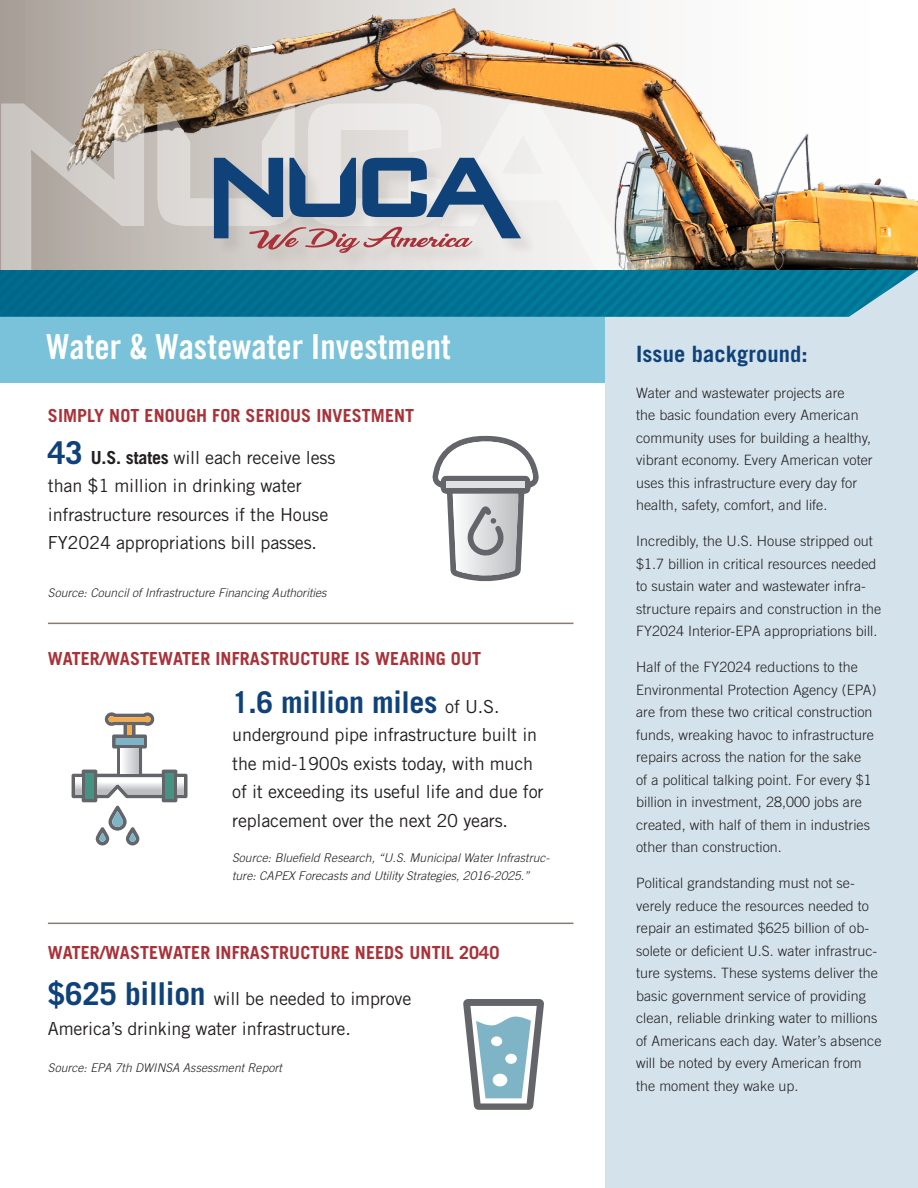
<style>
.page{position:relative;width:918px;height:1188px;background:#fff}
.page>*{position:absolute;margin:0;border:0;box-sizing:border-box;transform-origin:0 0}
.t1{font:34.5px "Trade Gothic Bold Cond Twenty";color:#fff}
.t2{font:700 30px "Trade Gothic";letter-spacing:-.01em;color:#10427a}
.t3{font:700 22.5px "Trade Gothic";letter-spacing:.005em;color:#10427a}
.t4{font:18px/28.5px "Trade Gothic";letter-spacing:-.01em;color:#231f20}
.t5{font:700 18px "Trade Gothic";letter-spacing:.005em;color:#a93239}
.t6{font:300 14.25px/22.5px "Trade Gothic";letter-spacing:.005em;color:#231f20}
.t7{font:italic 300 12px/18px "Trade Gothic";letter-spacing:.005em;color:#231f20}
.s1{font-weight:700;font-size:31.5px;color:#10427a}
.s2{font-weight:700}
.s3{font-weight:400;font-size:18px;color:#231f20}
</style>
<div class="page">
<div style="left:0;top:314px;width:605px;height:68px;background:#79c2d9"></div>
<svg style="left:0;top:0;width:616px;height:103px;background:#bcb6b0"></svg>
<img style="left:66px;top:7px;width:629px;height:96px">
<div style="left:605px;top:270px;width:313px;height:918px;background:#d4e3eb"></div>
<hr style="left:48px;top:623px;width:525px;height:1px;background:#867c74">
<hr style="left:48px;top:923px;width:525px;height:1px;background:#867c74">
<img style="left:0;top:103px;width:918px;height:167px">
<img style="left:0;top:270px;width:918px;height:47px">
<svg style="left:463px;top:999px;width:81px;height:111px"></svg>
<svg style="left:72px;top:712px;width:116px;height:133px"></svg>
<svg style="left:433px;top:436px;width:106px;height:145px"></svg>
<p class="t1" style="left:46px;top:326px;width:406px">Water &amp; Wastewater Investment</p>
<p class="t3" style="left:636px;top:340px;width:173px">Issue background:</p>
<p class="t6" style="left:636px;top:381px;width:238px">Water and wastewater projects are<br>the basic foundation every American community uses for building a healthy, vibrant economy. Every American voter uses this infrastructure every day for health, safety, comfort, and life.</p>
<p class="t6" style="left:636px;top:530px;width:247px">Incredibly, the U.S. House stripped out $1.7 billion in critical resources needed to sustain water and wastewater infra&shy;structure repairs and construction in the FY2024 Interior-EPA appropriations bill.</p>
<p class="t6" style="left:636px;top:656px;width:242px">Half of the FY2024 reductions to the Environmental Protection Agency (EPA) are from these two critical construction funds, wreaking havoc to infrastructure repairs across the nation for the sake<br>of a political talking point. For every $1 billion in investment, 28,000 jobs are created, with half of them in industries other than construction.</p>
<p class="t6" style="left:636px;top:872px;width:247px">Political grandstanding must not se&shy;verely reduce the resources needed to repair an estimated $625 billion of ob&shy;solete or deficient U.S. water infrastruc&shy;ture systems. These systems deliver the basic government service of providing clean, reliable drinking water to millions of Americans each day. Water’s absence will be noted by every American from the moment they wake up.</p>
<p class="t5" style="left:48px;top:405px;width:368px">SIMPLY NOT ENOUGH FOR SERIOUS INVESTMENT</p>
<p class="t4" style="left:48px;top:443px;width:289px"><span class="s1">43</span> <span class="s2">U.S. states</span> will each receive less than $1 million in drinking water infrastructure resources if the House FY2024 appropriations bill passes.</p>
<p class="t7" style="left:48px;top:584px;width:280px">Source: Council of Infrastructure Financing Authorities</p>
<p class="t5" style="left:48px;top:648px;width:435px">WATER/WASTEWATER INFRASTRUCTURE IS WEARING OUT</p>
<p class="t2" style="left:232px;top:684px;width:269px">1.6 million miles <span class="s3">of U.S.</span></p>
<p class="t4" style="left:232px;top:720px;width:313px">underground pipe infrastructure built in the mid-1900s exists today, with much of it exceeding its useful life and due for replacement over the next 20 years.</p>
<p class="t7" style="left:232px;top:849px;width:319px">Source: Bluefield Research, “U.S. Municipal Water Infrastruc&shy;ture: CAPEX Forecasts and Utility Strategies, 2016-2025.”</p>
<p class="t5" style="left:48px;top:941px;width:453px">WATER/WASTEWATER INFRASTRUCTURE NEEDS UNTIL 2040</p>
<p class="t4" style="left:48px;top:984px;width:365px;line-height:30px"><span class="s1">$625 billion</span> will be needed to improve<br>America’s drinking water infrastructure.</p>
<p class="t7" style="left:48px;top:1059px;width:235px">Source: EPA 7th DWINSA Assessment Report</p>
</div>
